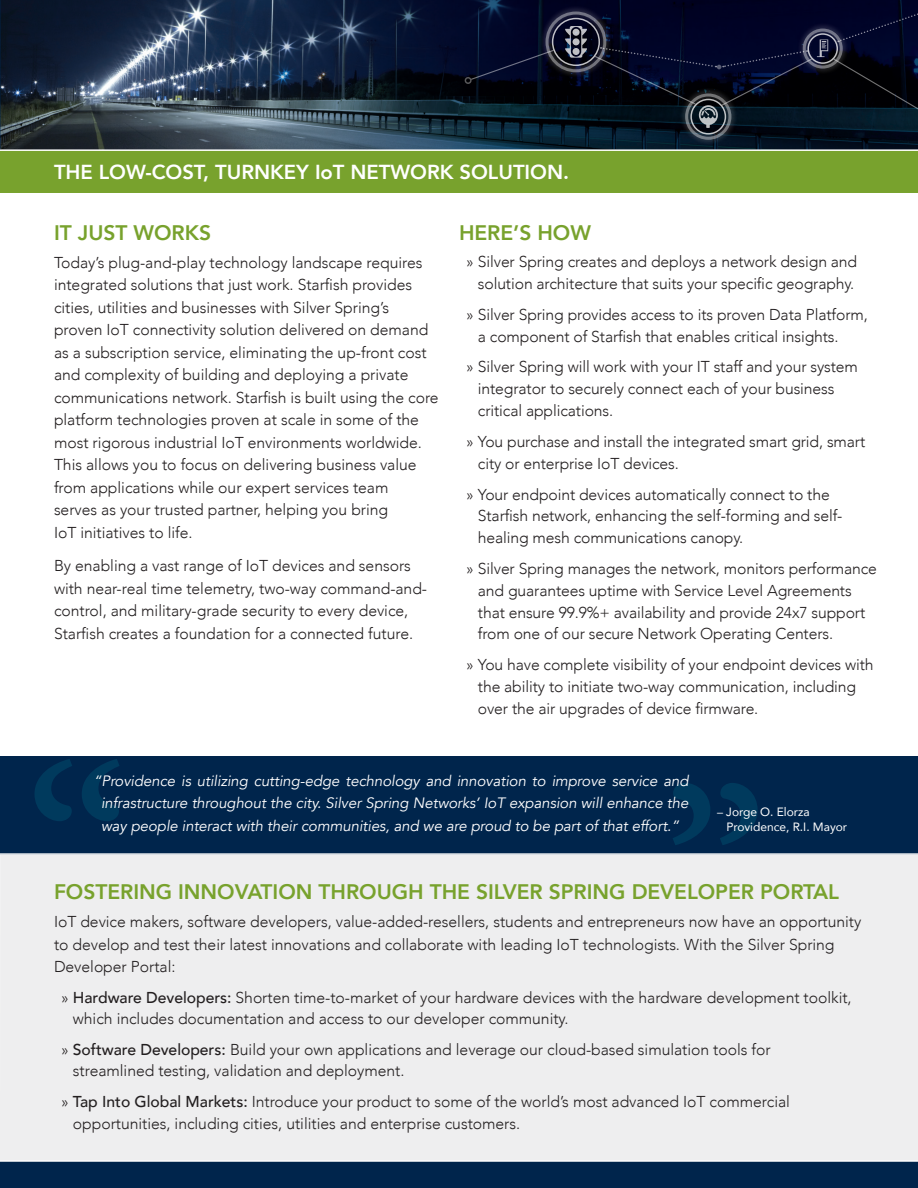
<style>
.page{position:relative;width:918px;height:1188px;background:#fff}
.page>*{position:absolute;margin:0;border:0;box-sizing:border-box;transform-origin:0 0}
.H2_-_All_caps{font:800 21px "Avenir";letter-spacing:-.005em;color:#78a22d}
.t1{font:800 20.25px "Avenir";color:#fff}
.Bullet_Points{font:300 15.75px/21.8px "Avenir";letter-spacing:-.01em;color:#231f20}
.Body_Copy{font:300 15.75px/22.5px "Avenir";letter-spacing:-.005em;color:#231f20}
.Body_Copy-2{font:italic 15px/22.5px "Avenir";letter-spacing:-.005em;color:#fff;text-align:center}
.Body_Copy-3{font:12px "Avenir";letter-spacing:-.005em;color:#fff}
.s1{font-weight:500}
</style>
<div class="page">
<div style="left:0;top:850px;width:918px;height:324px;background:#eeeeef"></div>
<img style="left:0;top:0;width:918px;height:149px">
<div style="left:0;top:150px;width:918px;height:44px;background:#78a22d"></div>
<hr style="left:0;top:149px;width:918px;height:2px;background:#fff">
<hr style="left:0;top:193px;width:918px;height:1px;background:#fff">
<div style="left:0;top:1161px;width:918px;height:27px;background:#00254c"></div>
<hr style="left:0;top:1160px;width:918px;height:2px;background:#fff">
<div style="left:679px;top:88px;width:58px;height:58px;background:#fff;opacity:.75"></div>
<div style="left:685px;top:94px;width:46px;height:46px;border:3px solid #fff;border-radius:50%"></div>
<div style="left:690px;top:99px;width:36px;height:36px;border:2px solid #fff;border-radius:50%"></div>
<div style="left:540px;top:6px;width:72px;height:72px;background:#fff;opacity:.75"></div>
<div style="left:546px;top:12px;width:60px;height:60px;border:3px solid #fff;border-radius:50%"></div>
<div style="left:465px;top:77px;width:7px;height:7px;border:2px solid #fff;border-radius:50%"></div>
<svg style="left:470px;top:49px;width:85px;height:32px"></svg>
<svg style="left:594px;top:8px;width:324px;height:120px"></svg>
<svg style="left:564px;top:26px;width:24px;height:32px"></svg>
<svg style="left:573px;top:29px;width:7px;height:7px"></svg>
<svg style="left:573px;top:48px;width:7px;height:7px"></svg>
<div style="left:573px;top:38px;width:7px;height:7px;background:#bfbfc4;border-radius:50%"></div>
<div style="left:0;top:756px;width:918px;height:98px;background:#00254c"></div>
<svg style="left:673px;top:783px;width:85px;height:62px"></svg>
<svg style="left:35px;top:759px;width:84px;height:62px"></svg>
<hr style="left:0;top:853px;width:918px;height:2px;background:#fff">
<p class="t1" style="left:54px;top:156px;width:517px">THE LOW-COST, TURNKEY IoT NETWORK SOLUTION.</p>
<p class="H2_-_All_caps" style="left:54px;top:216px;width:159px">IT JUST WORKS</p>
<p class="Body_Copy" style="left:54px;top:251px;width:386px">Today’s plug-and-play technology landscape requires integrated solutions that just work. Starfish provides cities, utilities and businesses with Silver Spring’s proven IoT connectivity solution delivered on demand as a subscription service, eliminating the up-front cost and complexity of building and deploying a private communications network. Starfish is built using the core platform technologies proven at scale in some of the most rigorous industrial IoT environments worldwide.<br>This allows you to focus on delivering business value from applications while our expert services team<br>serves as your trusted partner, helping you bring<br>IoT initiatives to life.</p>
<p class="Body_Copy" style="left:54px;top:555px;width:375px">By enabling a vast range of IoT devices and sensors with near-real time telemetry, two-way command-and&shy;control, and military-grade security to every device, Starfish creates a foundation for a connected future.</p>
<p class="H2_-_All_caps" style="left:459px;top:216px;width:134px">HERE’S HOW</p>
<p class="Bullet_Points" style="left:466px;top:251px;width:393px;text-align:center">» Silver Spring creates and deploys a network design and solution architecture that suits your specific geography.</p>
<p class="Bullet_Points" style="left:478px;top:304px;width:391px;text-indent:-12px">» Silver Spring provides access to its proven Data Platform, a component of Starfish that enables critical insights.</p>
<p class="Bullet_Points" style="left:478px;top:356px;width:382px;text-indent:-12px">» Silver Spring will work with your IT staff and your system integrator to securely connect each of your business critical applications.</p>
<p class="Bullet_Points" style="left:478px;top:431px;width:389px;text-indent:-12px">» You purchase and install the integrated smart grid, smart city or enterprise IoT devices.</p>
<p class="Bullet_Points" style="left:478px;top:483px;width:366px;text-indent:-12px">» Your endpoint devices automatically connect to the<br>Starfish network, enhancing the self-forming and self&shy;healing mesh communications canopy.</p>
<p class="Bullet_Points" style="left:478px;top:558px;width:401px;text-indent:-12px">» Silver Spring manages the network, monitors performance and guarantees uptime with Service Level Agreements that ensure 99.9%+ availability and provide 24x7 support from one of our secure Network Operating Centers.</p>
<p class="Bullet_Points" style="left:478px;top:654px;width:397px;text-indent:-12px">» You have complete visibility of your endpoint devices with the ability to initiate two-way communication, including over the air upgrades of device firmware.</p>
<p class="Body_Copy-2" style="left:94px;top:769px;width:596px">“Providence is utilizing cutting-edge technology and innovation to improve service and infrastructure throughout the city. Silver Spring Networks’ IoT expansion will enhance the way people interact with their communities, and we are proud to be part of that effort.”</p>
<p class="Body_Copy-3" style="left:717px;top:802px;width:94px">– Jorge O. Elorza</p>
<p class="Body_Copy-3" style="left:726px;top:817px;width:122px">Providence, R.I. Mayor</p>
<p class="H2_-_All_caps" style="left:54px;top:876px;width:787px">FOSTERING INNOVATION THROUGH THE SILVER SPRING DEVELOPER PORTAL</p>
<p class="Body_Copy" style="left:54px;top:911px;width:809px">IoT device makers, software developers, value-added-resellers, students and entrepreneurs now have an opportunity to develop and test their latest innovations and collaborate with leading IoT technologists. With the Silver Spring<br>Developer Portal:</p>
<p class="Bullet_Points" style="left:73px;top:986px;width:780px;text-indent:-12px">» <span class="s1">Hardware Developers:</span> Shorten time-to-market of your hardware devices with the hardware development toolkit, which includes documentation and access to our developer community.</p>
<p class="Bullet_Points" style="left:73px;top:1038px;width:699px;text-indent:-12px">» <span class="s1">Software Developers:</span> Build your own applications and leverage our cloud-based simulation tools for streamlined testing, validation and deployment.</p>
<p class="Bullet_Points" style="left:73px;top:1091px;width:719px;text-indent:-12px">» <span class="s1">Tap Into Global Markets:</span> Introduce your product to some of the world’s most advanced IoT commercial opportunities, including cities, utilities and enterprise customers.</p>
</div>
